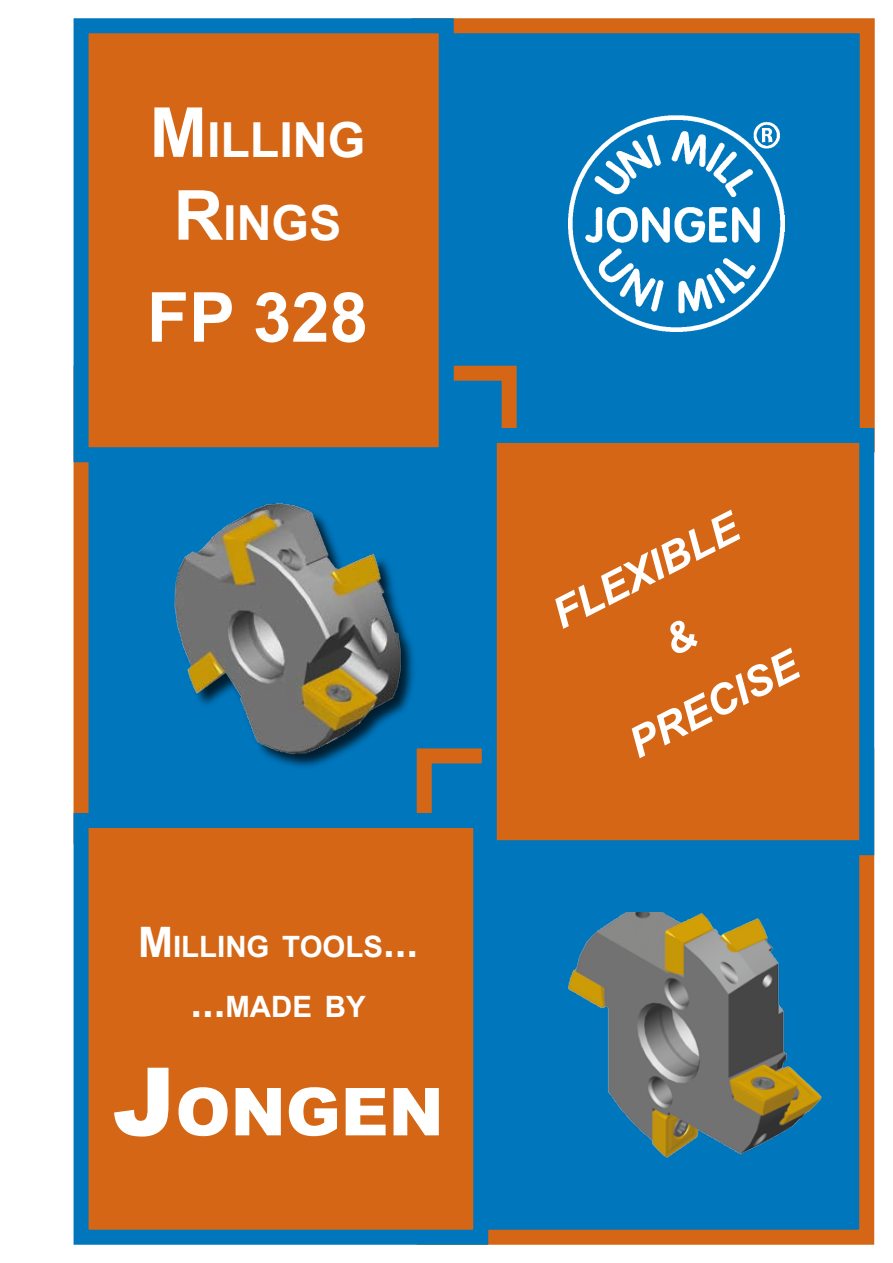
<style>
.page{position:relative;width:893px;height:1263px;background:#fff}
.page>*{position:absolute;margin:0;border:0;box-sizing:border-box;transform-origin:0 0}
.t1{font:700 69px "Arial";color:#fff}
.t2{font:900 66.15px "Arial";color:#fff}
.t3{font:700 48.3px/82.8px "Arial";color:#fff;text-align:center}
.t4{font:italic 700 42px/75px "Arial";color:#fff;text-align:center}
.t5{font:700 29.4px/60px "Arial";color:#fff;text-align:center}
.s1{font-size:69px}
.s2{font-size:42px}
.s3{font-size:94.5px}
</style>
<div class="page">
<div style="left:419px;top:26px;width:448px;height:419px;background:#0076bd"></div>
<div style="left:412px;top:18px;width:463px;height:434px;border:15px solid #d46615"></div>
<div style="left:81px;top:373px;width:428px;height:463px;background:#0076bd"></div>
<div style="left:74px;top:366px;width:443px;height:478px;border:15px solid #d46615"></div>
<div style="left:81px;top:26px;width:365px;height:429px;background:#d46615"></div>
<div style="left:74px;top:18px;width:380px;height:444px;border:15px solid #0076bd"></div>
<img style="left:568px;top:115px;width:217px;height:217px">
<div style="left:424px;top:756px;width:443px;height:481px;background:#0076bd"></div>
<div style="left:417px;top:748px;width:457px;height:497px;border:15px solid #d46615"></div>
<div style="left:81px;top:820px;width:400px;height:417px;background:#d46615"></div>
<div style="left:74px;top:813px;width:414px;height:432px;border:15px solid #0076bd"></div>
<div style="left:489px;top:435px;width:378px;height:413px;background:#d46615"></div>
<div style="left:482px;top:428px;width:392px;height:427px;border:15px solid #0076bd"></div>
<img style="left:174px;top:502px;width:250px;height:280px">
<img style="left:568px;top:913px;width:254px;height:245px">
<h3 class="t3" style="left:150px;top:100px;width:217px"><span class="s1">M</span>ILLING<br><span class="s1">R</span>INGS</h3>
<h1 class="t1" style="left:147px;top:272px;width:223px">FP 328</h1>
<p class="t5" style="left:138px;top:917px;width:281px"><span class="s2">M</span>ILLING TOOLS<span class="s2">... ...</span>MADE BY</p>
<h2 class="t2" style="left:112px;top:1064px;width:333px"><span class="s3">J</span>ONGEN</h2>
<h3 class="t4" style="left:539px;top:584px;width:205px;rotate:-27deg">Flexible &amp;<br>Precise</h3>
</div>
